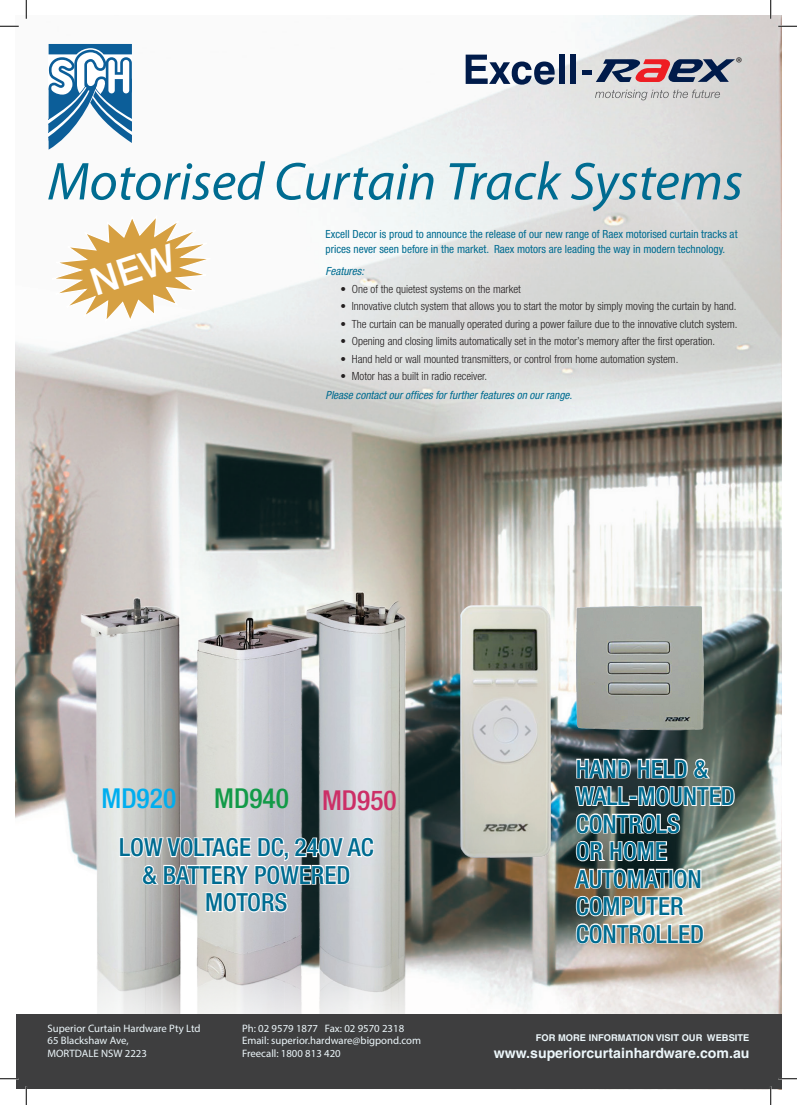
<style>
.page{position:relative;width:797px;height:1105px;background:#fff}
.page>*{position:absolute;margin:0;border:0;box-sizing:border-box;transform-origin:0 0}
.t1{font:italic 53.75px "Myriad Pro";color:#006c91}
.t2{font:500 condensed 27.5px "Helvetica Neue";color:#129a48}
.t3{font:500 condensed 27.5px "Helvetica Neue";color:#00aeef}
.t4{font:500 condensed 25px/27.5px "Helvetica Neue";color:#006c91}
.t5{font:15.62px "Myriad Pro";color:#231f20}
.t6{font:700 14.12px "Helvetica";color:#edf7fb}
.t7{font:300 condensed 11.25px "Helvetica Neue";color:#231f20}
.t8{font:condensed 11.25px/15px "Helvetica Neue";color:#006c91}
.t9{font:italic condensed 11.25px "Helvetica Neue";color:#006c91}
.t10{font:10.75px/12.9px "Myriad Pro";color:#edf7fb}
.t11{font:700 9.38px "Helvetica";color:#edf7fb}
.s1{color:#cc2f67}
</style>
<div class="page">
<img style="left:16px;top:16px;width:765px;height:998px">
<img style="left:74px;top:583px;width:361px;height:431px">
<div style="left:16px;top:1014px;width:765px;height:75px;background:#3e3e3f"></div>
<hr style="left:582px;top:71px;width:10px;height:4px;background:#001b4a">
<svg style="left:465px;top:55px;width:89px;height:30px"></svg>
<div style="left:558px;top:55px;width:6px;height:29px;background:#001b4a"></div>
<div style="left:570px;top:55px;width:5px;height:29px;background:#001b4a"></div>
<svg style="left:595px;top:90px;width:125px;height:10px"></svg>
<svg style="left:596px;top:59px;width:139px;height:23px;background:#826e82"></svg>
<img style="left:575px;top:604px;width:129px;height:128px">
<svg style="left:573px;top:745px;width:162px;height:203px"></svg>
<svg style="left:118px;top:820px;width:257px;height:103px"></svg>
<img style="left:460px;top:606px;width:91px;height:252px">
<svg style="left:48px;top:44px;width:84px;height:106px"></svg>
<svg style="left:90px;top:89px;width:6px;height:14px"></svg>
<svg style="left:0;top:25px;width:19px;height:2px"></svg>
<svg style="left:778px;top:25px;width:19px;height:2px"></svg>
<svg style="left:0;top:1078px;width:19px;height:1px"></svg>
<svg style="left:778px;top:1078px;width:19px;height:1px"></svg>
<svg style="left:25px;top:0;width:2px;height:19px"></svg>
<svg style="left:25px;top:1086px;width:2px;height:19px"></svg>
<svg style="left:770px;top:0;width:1px;height:19px"></svg>
<svg style="left:770px;top:1086px;width:1px;height:19px"></svg>
<svg style="left:45px;top:213px;width:173px;height:112px"></svg>
<h3 class="t5" style="left:736px;top:53px;width:8px">®</h3>
<h1 class="t1" style="left:48px;top:153px;width:697px">Motorised Curtain Track Systems</h1>
<p class="t8" style="left:325px;top:226px;width:413px">Excell Decor is proud to announce the release of our new range of Raex motorised curtain tracks at prices never seen before in the market. Raex motors are leading the way in modern technology.</p>
<p class="t9" style="left:325px;top:265px;width:40px">Features:</p>
<p class="t7" style="left:340px;top:282px;width:182px">• One of the quietest systems on the market</p>
<p class="t7" style="left:340px;top:300px;width:397px">• Innovative clutch system that allows you to start the motor by simply moving the curtain by hand.</p>
<p class="t7" style="left:340px;top:317px;width:398px">• The curtain can be manually operated during a power failure due to the innovative clutch system.</p>
<p class="t7" style="left:340px;top:335px;width:376px">• Opening and closing limits automatically set in the motor’s memory after the first operation.</p>
<p class="t7" style="left:340px;top:352px;width:339px">• Hand held or wall mounted transmitters, or control from home automation system.</p>
<p class="t7" style="left:340px;top:370px;width:148px">• Motor has a built in radio receiver.</p>
<p class="t9" style="left:325px;top:388px;width:248px">Please contact our offices for further features on our range.</p>
<h2 class="t3" style="left:101px;top:782px;width:76px">MD920</h2>
<h2 class="t2" style="left:214px;top:782px;width:184px">MD940 <span class="s1">MD950</span></h2>
<h3 class="t4" style="left:119px;top:833px;width:256px;text-align:center">LOW VOLTAGE DC, 240V AC &amp; BATTERY POWERED<br>MOTORS</h3>
<h3 class="t4" style="left:575px;top:754px;width:160px">HAND HELD &amp;<br>WALL-MOUNTED<br>CONTROLS<br>OR HOME<br>AUTOMATION<br>COMPUTER<br>CONTROLLED</h3>
<p class="t10" style="left:48px;top:1021px;width:155px">Superior Curtain Hardware Pty Ltd<br>65 Blackshaw Ave,<br>MORTDALE NSW 2223</p>
<p class="t10" style="left:242px;top:1021px;width:180px">Ph: 02 9579 1877 Fax: 02 9570 2318<br>Email: superior.hardware@bigpond.com<br>Freecall: 1800 813 420</p>
<p class="t11" style="left:536px;top:1032px;width:215px">FOR MORE INFORMATION VISIT OUR WEBSITE</p>
<p class="t6" style="left:494px;top:1045px;width:257px">www.superiorcurtainhardware.com.au</p>
</div>
